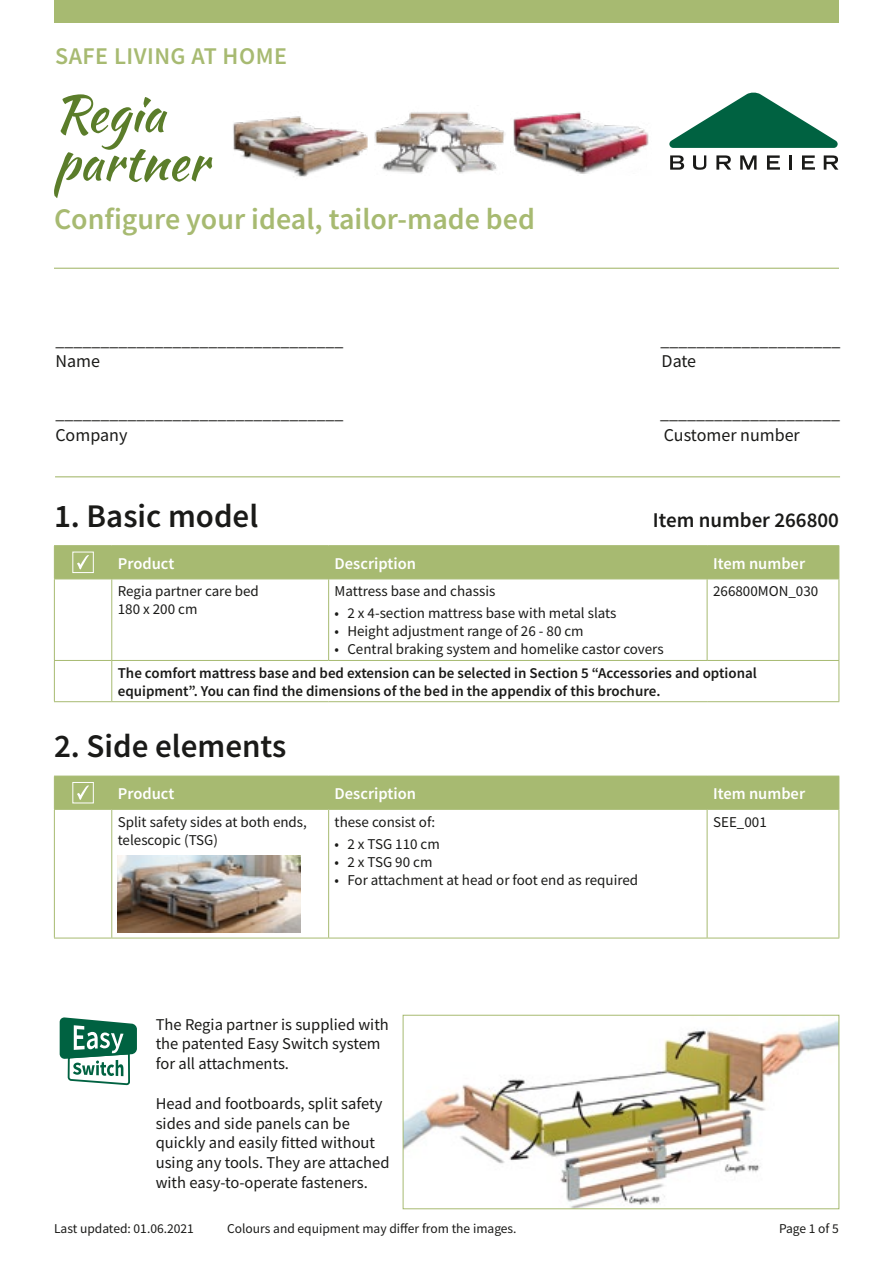
<style>
.page{position:relative;width:893px;height:1263px;background:#fff}
.page>*{position:absolute;margin:0;border:0;box-sizing:border-box;transform-origin:0 0}
.t1{font:50.25px/48.4px "Kaushan Script";color:#5b7d2a}
.t2{font:600 33px "Source Sans Pro";color:#1a1a18}
.t3{font:600 30px "Source Sans Pro";color:#a7ba71}
.t4{font:600 24px "Source Sans Pro";letter-spacing:.02em;color:#a7ba71}
.t5{font:600 21px "Source Sans Pro";color:#1a1a18}
.t6{font:18px "Source Sans Pro";color:#1a1a18}
.t7{font:16.5px/19.8px "Source Sans Pro";color:#1a1a18}
.t8{font:600 16.5px "Source Sans Pro";color:#fff}
.t9{font:15px/18px "Source Sans Pro";color:#1a1a18}
.t10{font:600 15px/18px "Source Sans Pro";color:#1a1a18}
.t11{font:13.5px "Source Sans Pro";color:#1a1a18}
</style>
<div class="page">
<svg style="left:55px;top:579px;width:783px;height:122px"></svg>
<hr style="left:54px;top:545px;width:58px;height:1px;background:#a7ba71">
<hr style="left:112px;top:545px;width:217px;height:1px;background:#a7ba71">
<hr style="left:329px;top:545px;width:378px;height:1px;background:#a7ba71">
<hr style="left:707px;top:545px;width:132px;height:1px;background:#a7ba71">
<hr style="left:54px;top:579px;width:1px;height:81px;background:#a7ba71">
<hr style="left:111px;top:579px;width:1px;height:81px;background:#a7ba71">
<hr style="left:328px;top:579px;width:1px;height:81px;background:#a7ba71">
<hr style="left:707px;top:579px;width:1px;height:81px;background:#a7ba71">
<hr style="left:838px;top:579px;width:1px;height:81px;background:#a7ba71">
<hr style="left:54px;top:660px;width:58px;height:1px;background:#a7ba71">
<hr style="left:54px;top:661px;width:1px;height:40px;background:#a7ba71">
<hr style="left:112px;top:660px;width:217px;height:1px;background:#a7ba71">
<hr style="left:111px;top:661px;width:1px;height:40px;background:#a7ba71">
<hr style="left:329px;top:660px;width:378px;height:1px;background:#a7ba71">
<hr style="left:707px;top:660px;width:132px;height:1px;background:#a7ba71">
<hr style="left:838px;top:661px;width:1px;height:40px;background:#a7ba71">
<hr style="left:54px;top:701px;width:58px;height:1px;background:#a7ba71">
<hr style="left:112px;top:701px;width:217px;height:1px;background:#a7ba71">
<hr style="left:329px;top:701px;width:378px;height:1px;background:#a7ba71">
<hr style="left:707px;top:701px;width:132px;height:1px;background:#a7ba71">
<div style="left:54px;top:546px;width:785px;height:33px;background:#a7ba71"></div>
<svg style="left:55px;top:810px;width:783px;height:128px"></svg>
<hr style="left:54px;top:809px;width:58px;height:1px;background:#a7ba71">
<hr style="left:54px;top:810px;width:1px;height:128px;background:#a7ba71">
<hr style="left:112px;top:809px;width:217px;height:1px;background:#a7ba71">
<hr style="left:111px;top:810px;width:1px;height:128px;background:#a7ba71">
<hr style="left:329px;top:809px;width:378px;height:1px;background:#a7ba71">
<hr style="left:328px;top:810px;width:1px;height:128px;background:#a7ba71">
<hr style="left:707px;top:809px;width:132px;height:1px;background:#a7ba71">
<hr style="left:707px;top:810px;width:1px;height:128px;background:#a7ba71">
<hr style="left:838px;top:810px;width:1px;height:128px;background:#a7ba71">
<hr style="left:54px;top:938px;width:58px;height:1px;background:#a7ba71">
<hr style="left:112px;top:938px;width:217px;height:1px;background:#a7ba71">
<hr style="left:329px;top:938px;width:378px;height:1px;background:#a7ba71">
<hr style="left:707px;top:938px;width:132px;height:1px;background:#a7ba71">
<div style="left:54px;top:776px;width:785px;height:33px;background:#a7ba71"></div>
<img style="left:118px;top:855px;width:183px;height:77px">
<hr style="left:55px;top:476px;width:785px;height:1px;background:#a7ba71">
<svg style="left:60px;top:1017px;width:77px;height:67px"></svg>
<hr style="left:54px;top:268px;width:785px;height:1px;background:#a7ba71">
<div style="left:54px;top:0;width:785px;height:23px;background:#a7ba71"></div>
<img style="left:374px;top:112px;width:132px;height:62px">
<img style="left:233px;top:116px;width:134px;height:61px">
<img style="left:513px;top:112px;width:136px;height:62px">
<svg style="left:669px;top:93px;width:169px;height:55px"></svg>
<hr style="left:789px;top:155px;width:3px;height:15px;background:#1a1a18">
<svg style="left:740px;top:155px;width:17px;height:15px"></svg>
<svg style="left:767px;top:155px;width:13px;height:15px"></svg>
<svg style="left:802px;top:155px;width:13px;height:15px"></svg>
<svg style="left:824px;top:155px;width:14px;height:15px"></svg>
<svg style="left:716px;top:155px;width:15px;height:15px"></svg>
<svg style="left:670px;top:155px;width:14px;height:15px"></svg>
<svg style="left:693px;top:155px;width:13px;height:15px"></svg>
<img style="left:405px;top:1021px;width:432px;height:186px">
<div style="left:403px;top:1015px;width:436px;height:194px;border:1px solid #a7ba71"></div>
<h3 class="t4" style="left:55px;top:40px;width:233px">SAFE LIVING AT HOME</h3>
<h1 class="t1" style="left:54px;top:89px;width:156px">Regia partner</h1>
<h3 class="t3" style="left:54px;top:199px;width:482px">Configure your ideal, tailor-made bed</h3>
<p class="t6" style="left:55px;top:328px;width:289px">________________________________</p>
<p class="t6" style="left:661px;top:328px;width:181px">____________________</p>
<p class="t6" style="left:55px;top:350px;width:46px">Name</p>
<p class="t6" style="left:662px;top:350px;width:36px">Date</p>
<p class="t6" style="left:55px;top:402px;width:289px">________________________________</p>
<p class="t6" style="left:660px;top:402px;width:181px">____________________</p>
<p class="t6" style="left:55px;top:423px;width:74px">Company</p>
<p class="t6" style="left:664px;top:423px;width:138px">Customer number</p>
<h2 class="t2" style="left:54px;top:494px;width:206px">1. Basic model</h2>
<h3 class="t5" style="left:653px;top:506px;width:187px">Item number 266800</h3>
<p class="t8" style="left:118px;top:552px;width:58px">Product</p>
<p class="t8" style="left:335px;top:552px;width:83px">Description</p>
<p class="t8" style="left:713px;top:552px;width:94px">Item number</p>
<p class="t9" style="left:118px;top:582px;width:143px">Regia partner care bed<br>180 x 200 cm</p>
<p class="t9" style="left:335px;top:582px;width:162px">Mattress base and chassis</p>
<p class="t9" style="left:713px;top:582px;width:107px">266800MON_030</p>
<p class="t9" style="left:335px;top:604px;width:283px">• 2 x 4-section mattress base with metal slats</p>
<p class="t9" style="left:335px;top:622px;width:251px">• Height adjustment range of 26 - 80 cm</p>
<p class="t9" style="left:335px;top:640px;width:331px">• Central braking system and homelike castor covers</p>
<p class="t10" style="left:118px;top:663px;width:641px">The comfort mattress base and bed extension can be selected in Section 5 “Accessories and optional equipment”. You can find the dimensions of the bed in the appendix of this brochure.</p>
<h2 class="t2" style="left:54px;top:724px;width:234px">2. Side elements</h2>
<p class="t8" style="left:118px;top:782px;width:58px">Product</p>
<p class="t8" style="left:335px;top:782px;width:83px">Description</p>
<p class="t8" style="left:713px;top:782px;width:94px">Item number</p>
<p class="t9" style="left:118px;top:812px;width:191px">Split safety sides at both ends, telescopic (TSG)</p>
<p class="t9" style="left:335px;top:812px;width:102px">these consist of:</p>
<p class="t9" style="left:713px;top:812px;width:55px">SEE_001</p>
<p class="t9" style="left:335px;top:835px;width:107px">• 2 x TSG 110 cm</p>
<p class="t9" style="left:335px;top:853px;width:99px">• 2 x TSG 90 cm</p>
<p class="t9" style="left:335px;top:871px;width:305px">• For attachment at head or foot end as required</p>
<p class="t7" style="left:156px;top:1014px;width:235px">The Regia partner is supplied with the patented Easy Switch system for all attachments.</p>
<p class="t7" style="left:156px;top:1093px;width:235px">Head and footboards, split safety sides and side panels can be quickly and easily fitted without using any tools. They are attached with easy-to-operate fasteners.</p>
<p class="t11" style="left:54px;top:1220px;width:141px">Last updated: 01.06.2021</p>
<p class="t11" style="left:227px;top:1220px;width:291px">Colours and equipment may differ from the images.</p>
<p class="t11" style="left:779px;top:1220px;width:61px">Page 1 of 5</p>
</div>
